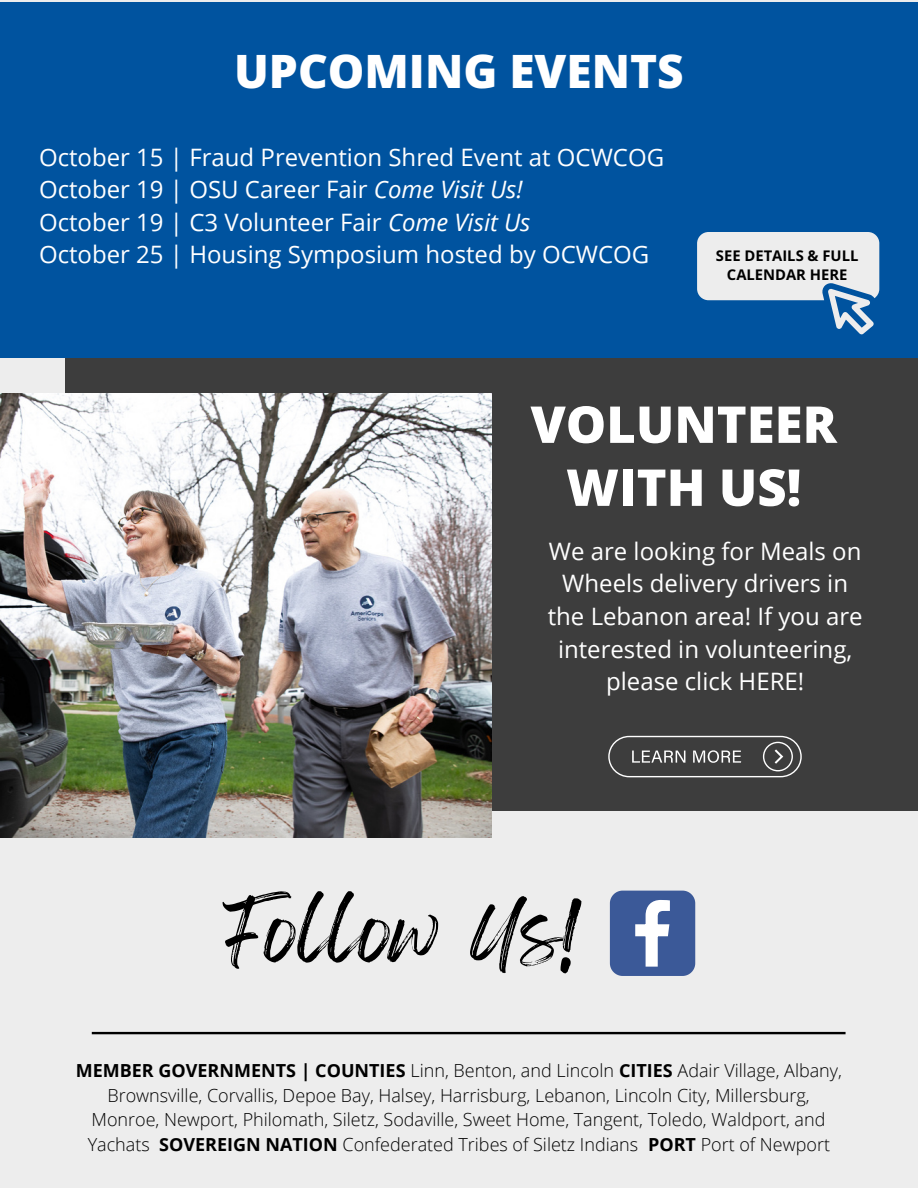
<style>
.page{position:relative;width:918px;height:1188px;background:#ededed}
.page>*{position:absolute;margin:0;border:0;box-sizing:border-box;transform-origin:0 0}
.t1{font:74.7px "Feeling Passionate";color:#000}
.t2{font:800 50.85px/63px "Open Sans";color:#fff;text-align:center}
.t3{font:800 46.05px "Open Sans";color:#fff}
.t4{font:24px/32.7px "Open Sans";color:#fff}
.t5{font:300 18px/24.8px "Open Sans";color:#000;text-align:center}
.t6{font:700 14.85px/19px "Open Sans Hebrew";color:#000;text-align:center}
.s1{font-style:italic}
.s2{font-weight:700}
</style>
<div class="page">
<hr style="left:92px;top:1032px;width:754px;height:2px;background:#000">
<div style="left:65px;top:334px;width:853px;height:477px;background:#3d3d3d"></div>
<div style="left:0;top:2px;width:918px;height:355px;background:#00539f"></div>
<svg style="left:610px;top:891px;width:85px;height:85px;background:#5d76aa"></svg>
<svg style="left:697px;top:232px;width:182px;height:102px"></svg>
<img style="left:0;top:393px;width:491px;height:445px">
<svg style="left:608px;top:736px;width:194px;height:41px"></svg>
<h3 class="t3" style="left:234px;top:38px;width:451px">UPCOMING EVENTS</h3>
<h3 class="t4" style="left:39px;top:140px;width:627px">October 15 | Fraud Prevention Shred Event at OCWCOG October 19 | OSU Career Fair <span class="s1">Come Visit Us!<br></span>October 19 | C3 Volunteer Fair <span class="s1">Come Visit Us<br></span>October 25 | Housing Symposium hosted by OCWCOG</h3>
<p class="t6" style="left:716px;top:246px;width:144px">SEE DETAILS &amp; FULL<br>CALENDAR HERE</p>
<h2 class="t2" style="left:530px;top:392px;width:308px">VOLUNTEER<br>WITH US!</h2>
<h3 class="t4" style="left:548px;top:534px;width:316px;text-align:center">We are looking for Meals on<br>Wheels delivery drivers in the Lebanon area! If you are interested in volunteering, please click HERE!</h3>
<h1 class="t1" style="left:223px;top:871px;width:358px">Follow Us!</h1>
<p class="t5" style="left:76px;top:1058px;width:768px"><span class="s2">MEMBER GOVERNMENTS | COUNTIES</span> Linn, Benton, and Lincoln <span class="s2">CITIES</span> Adair Village, Albany, Brownsville, Corvallis, Depoe Bay, Halsey, Harrisburg, Lebanon, Lincoln City, Millersburg, Monroe, Newport, Philomath, Siletz, Sodaville, Sweet Home, Tangent, Toledo, Waldport, and Yachats <span class="s2">SOVEREIGN NATION</span> Confederated Tribes of Siletz Indians <span class="s2">PORT</span> Port of Newport</p>
</div>
